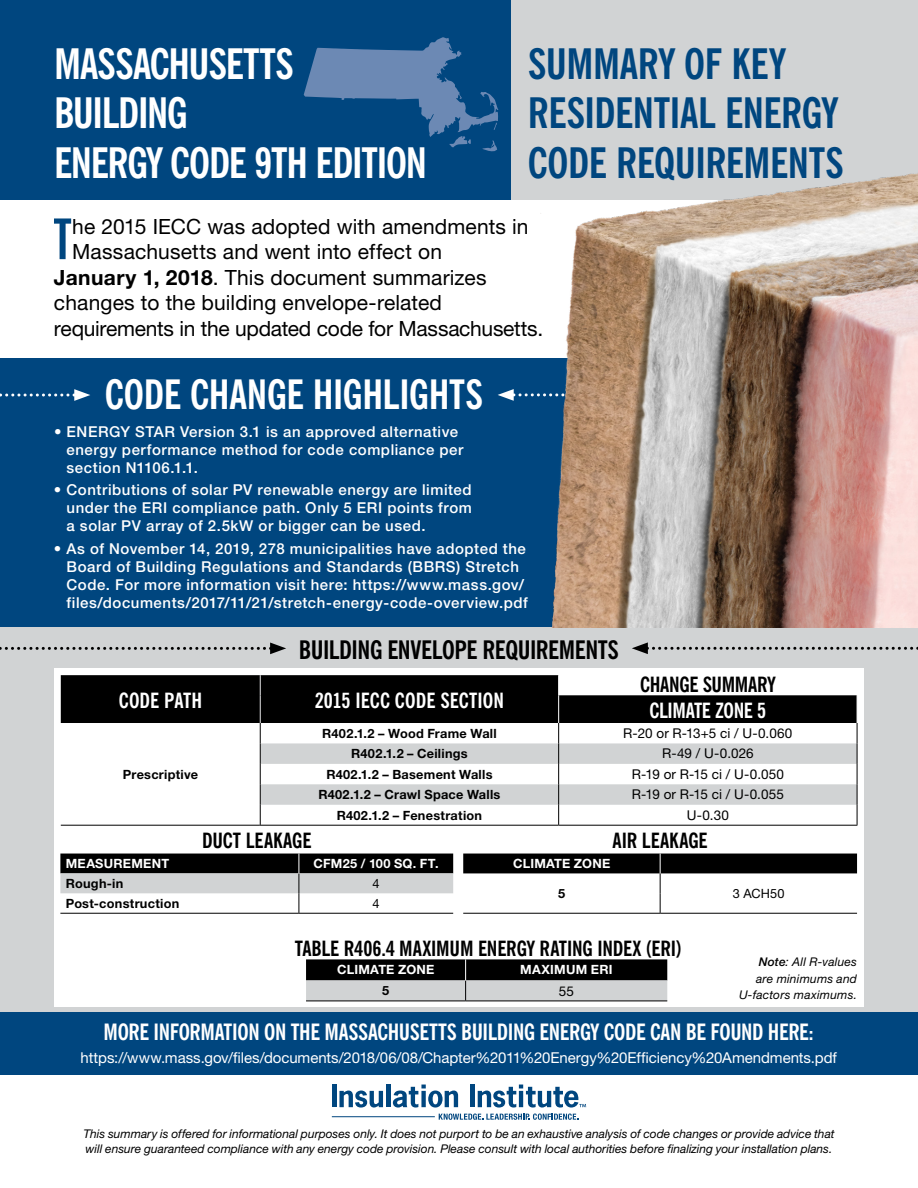
<style>
.page{position:relative;width:918px;height:1188px;background:#fff}
.page>*{position:absolute;margin:0;border:0;box-sizing:border-box;transform-origin:0 0}
.t1{font:700 extra-condensed 56.25px "News Gothic BT";color:#00467f}
.t2{font:700 condensed 42px/49.5px "News Gothic BT";letter-spacing:-.01em;color:#00467f}
.t3{font:700 condensed 42px/49.5px "News Gothic BT";letter-spacing:-.03em;color:#fff}
.t4{font:700 condensed 40.5px "News Gothic BT";letter-spacing:-.01em;color:#fff}
.t5{font:700 condensed 25.5px "News Gothic BT";letter-spacing:-.02em;color:#000}
.t6{font:700 condensed 22.5px "News Gothic BT";letter-spacing:-.02em;color:#fff}
.t7{font:21px "Helvetica Neue LT Std";letter-spacing:.005em;color:#000}
.t8{font:700 condensed 21px "News Gothic BT";letter-spacing:-.01em;color:#000}
.t9{font:21px "Helvetica Neue LT Std";letter-spacing:-.015em;color:#000}
.t10{font:700 condensed 21px "News Gothic BT";color:#fff}
.t11{font:500 15px/18px "Helvetica Neue LT Std";letter-spacing:.035em;color:#fff}
.t12{font:15px "Helvetica Neue LT Std";letter-spacing:-.005em;color:#fff}
.t13{font:13.5px "Helvetica Neue LT Std";letter-spacing:.01em;color:#000}
.t14{font:700 12.75px "Helvetica Neue LT Std";letter-spacing:.02em;color:#000}
.t15{font:700 12.75px "Helvetica Neue LT Std";letter-spacing:.02em;color:#fff}
.t16{font:12.75px "Helvetica Neue LT Std";letter-spacing:.01em;color:#000}
.t17{font:italic 12px/16.5px "Helvetica Neue LT Std";color:#000;text-align:right}
.s1{font-weight:700}
.s2{font-weight:500}
</style>
<div class="page">
<div style="left:0;top:358px;width:918px;height:316px;background:#00467f"></div>
<div style="left:0;top:627px;width:918px;height:438px;background:#d1d3d4"></div>
<svg style="left:632px;top:642px;width:286px;height:12px"></svg>
<svg style="left:0;top:643px;width:286px;height:11px"></svg>
<hr style="left:332px;top:1085px;width:4px;height:22px;background:#00467f">
<svg style="left:439px;top:1114px;width:139px;height:6px"></svg>
<svg style="left:339px;top:1091px;width:44px;height:17px"></svg>
<hr style="left:386px;top:1085px;width:4px;height:22px;background:#00467f">
<svg style="left:393px;top:1085px;width:65px;height:23px"></svg>
<div style="left:470px;top:1085px;width:5px;height:22px;background:#00467f"></div>
<svg style="left:478px;top:1085px;width:108px;height:23px"></svg>
<hr style="left:332px;top:1116px;width:103px;height:1px;background:#00467f">
<div style="left:492px;top:0;width:426px;height:199px;background:#d1d3d4"></div>
<div style="left:0;top:0;width:511px;height:199px;background:#00467f"></div>
<svg style="left:498px;top:389px;width:28px;height:12px"></svg>
<svg style="left:0;top:389px;width:90px;height:12px"></svg>
<img style="left:526px;top:173px;width:392px;height:454px">
<div style="left:0;top:1012px;width:918px;height:62px;background:#00467f"></div>
<div style="left:54px;top:668px;width:810px;height:339px;background:#fff"></div>
<svg style="left:60px;top:854px;width:797px;height:59px"></svg>
<hr style="left:60px;top:913px;width:239px;height:1px;background:#000">
<hr style="left:299px;top:913px;width:154px;height:1px;background:#000">
<hr style="left:463px;top:913px;width:197px;height:1px;background:#000">
<hr style="left:660px;top:913px;width:197px;height:1px;background:#000">
<hr style="left:306px;top:1001px;width:160px;height:1px;background:#000">
<hr style="left:466px;top:1001px;width:201px;height:1px;background:#000">
<svg style="left:306px;top:959px;width:361px;height:42px;background:#676868"></svg>
<hr style="left:61px;top:825px;width:199px;height:1px;background:#000">
<hr style="left:260px;top:825px;width:299px;height:1px;background:#000">
<hr style="left:559px;top:825px;width:298px;height:1px;background:#000">
<svg style="left:61px;top:675px;width:797px;height:150px"></svg>
<svg style="left:304px;top:37px;width:194px;height:114px"></svg>
<h2 class="t3" style="left:54px;top:39px;width:375px">MASSACHUSETTS<br>BUILDING<br>ENERGY CODE 9TH EDITION</h2>
<h2 class="t2" style="left:528px;top:39px;width:318px">SUMMARY OF KEY<br>RESIDENTIAL ENERGY<br>CODE REQUIREMENTS</h2>
<h1 class="t1" style="left:54px;top:205px;width:20px">T</h1>
<h3 class="t7" style="left:72px;top:214px;width:458px">he 2015 IECC was adopted with amendments in</h3>
<h3 class="t7" style="left:72px;top:239px;width:371px">Massachusetts and went into effect on</h3>
<h3 class="t7" style="left:54px;top:265px;width:434px"><span class="s1">January 1, 2018</span>. This document summarizes</h3>
<h3 class="t7" style="left:54px;top:290px;width:390px">changes to the building envelope-related</h3>
<h3 class="t9" style="left:54px;top:316px;width:491px">requirements in the updated code for Massachusetts.</h3>
<h3 class="t4" style="left:105px;top:370px;width:380px">CODE CHANGE HIGHLIGHTS</h3>
<p class="t11" style="left:67px;top:422px;width:398px;text-indent:-13px">• ENERGY STAR Version 3.1 is an approved alternative energy performance method for code compliance per section N1106.1.1.</p>
<p class="t11" style="left:67px;top:481px;width:407px;text-align:justify;text-indent:-13px">• Contributions of solar PV renewable energy are limited under the ERI compliance path. Only 5 ERI points from a solar PV array of 2.5kW or bigger can be used.</p>
<p class="t11" style="left:67px;top:539px;width:463px;text-indent:-13px">• As of November 14, 2019, 278 municipalities have adopted the Board of Building Regulations and Standards (BBRS) Stretch Code. For more information visit here: https://www.mass.gov/ files/documents/2017/11/21/stretch-energy-code-overview.pdf</p>
<h3 class="t5" style="left:299px;top:634px;width:322px">BUILDING ENVELOPE REQUIREMENTS</h3>
<h3 class="t10" style="left:119px;top:687px;width:85px">CODE PATH</h3>
<h3 class="t10" style="left:315px;top:687px;width:191px">2015 IECC CODE SECTION</h3>
<h3 class="t8" style="left:640px;top:672px;width:137px">CHANGE SUMMARY</h3>
<h3 class="t10" style="left:649px;top:697px;width:118px">CLIMATE ZONE 5</h3>
<p class="t14" style="left:123px;top:766px;width:77px">Prescriptive</p>
<p class="t14" style="left:322px;top:725px;width:176px">R402.1.2 – Wood Frame Wall</p>
<p class="t13" style="left:623px;top:725px;width:171px">R-20 or R-13+5 ci / U-0.060</p>
<p class="t14" style="left:351px;top:746px;width:118px">R402.1.2 – Ceilings</p>
<p class="t13" style="left:662px;top:746px;width:93px">R-49 / U-0.026</p>
<p class="t14" style="left:326px;top:766px;width:168px">R402.1.2 – Basement Walls</p>
<p class="t13" style="left:632px;top:766px;width:154px">R-19 or R-15 ci / U-0.050</p>
<p class="t14" style="left:318px;top:787px;width:184px">R402.1.2 – Crawl Space Walls</p>
<p class="t13" style="left:632px;top:787px;width:154px">R-19 or R-15 ci / U-0.055</p>
<p class="t14" style="left:337px;top:807px;width:147px">R402.1.2 – Fenestration</p>
<p class="t13" style="left:687px;top:807px;width:44px">U-0.30</p>
<h3 class="t8" style="left:202px;top:828px;width:111px">DUCT LEAKAGE</h3>
<h3 class="t8" style="left:613px;top:828px;width:97px">AIR LEAKAGE</h3>
<p class="t15" style="left:66px;top:856px;width:105px">MEASUREMENT</p>
<p class="t15" style="left:314px;top:856px;width:127px">CFM25 / 100 SQ. FT.</p>
<p class="t15" style="left:513px;top:856px;width:99px">CLIMATE ZONE</p>
<p class="t14" style="left:66px;top:876px;width:59px">Rough-in</p>
<p class="t16" style="left:373px;top:876px;width:9px">4</p>
<p class="t14" style="left:558px;top:885px;width:9px">5</p>
<p class="t16" style="left:733px;top:886px;width:53px">3 ACH50</p>
<p class="t14" style="left:66px;top:895px;width:115px">Post-construction</p>
<p class="t16" style="left:373px;top:896px;width:9px">4</p>
<h3 class="t8" style="left:295px;top:936px;width:389px">TABLE R406.4 MAXIMUM ENERGY RATING INDEX (ERI)</h3>
<p class="t15" style="left:337px;top:961px;width:99px">CLIMATE ZONE</p>
<p class="t15" style="left:520px;top:961px;width:94px">MAXIMUM ERI</p>
<p class="t14" style="left:382px;top:983px;width:9px">5</p>
<p class="t13" style="left:559px;top:983px;width:17px">55</p>
<h3 class="t6" style="left:104px;top:1019px;width:712px">MORE INFORMATION ON THE MASSACHUSETTS BUILDING ENERGY CODE CAN BE FOUND HERE:</h3>
<p class="t12" style="left:80px;top:1049px;width:758px">https://www.mass.gov/files/documents/2018/06/08/Chapter%2011%20Energy%20Efficiency%20Amendments.pdf</p>
<p class="t17" style="left:739px;top:953px;width:120px"><span class="s2">Note</span>: All R-values are minimums and<br>U-factors maximums.</p>
<p class="t17" style="left:83px;top:1126px;width:753px;line-height:15px;text-align:left">This summary is offered for informational purposes only. It does not purport to be an exhaustive analysis of code changes or provide advice that will ensure guaranteed compliance with any energy code provision. Please consult with local authorities before finalizing your installation plans.</p>
</div>
